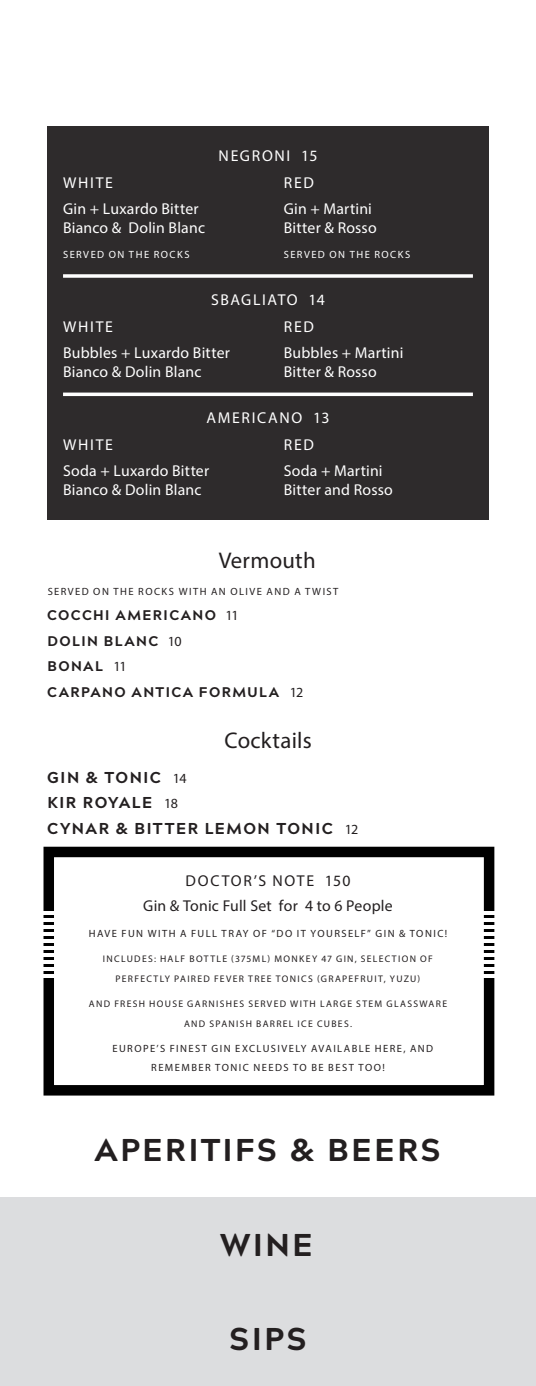
<style>
.page{position:relative;width:536px;height:1386px;background:#fff}
.page>*{position:absolute;margin:0;border:0;box-sizing:border-box;transform-origin:0 0}
.regular{font:800 31.5px "Acherus Grotesque";letter-spacing:.085em;color:#231f20}
.regular-2{font:22.75px "Myriad Pro";letter-spacing:.01em;color:#231f20}
.regular-3{font:15.75px/19.2px "Myriad Pro";letter-spacing:.015em;color:#fff}
.regular-4{font:800 15.75px "Acherus Grotesque";letter-spacing:.095em;color:#231f20}
.regular-5{font:15.75px "Myriad Pro";letter-spacing:.02em;color:#231f20}
.regular-6{font:15.75px "Myriad Pro";letter-spacing:.11em;color:#231f20}
.regular-7{font:15.75px "Myriad Pro";letter-spacing:.09em;color:#fff}
.regular-8{font:15.75px "Myriad Pro";letter-spacing:.11em;color:#fff}
.regular-9{font:15.75px "Myriad Pro";letter-spacing:.105em;color:#fff}
.regular-10{font:800 14px "Acherus Grotesque";letter-spacing:.1em;color:#231f20}
.regular-11{font:10.5px/19.2px "Myriad Pro";letter-spacing:.14em;color:#231f20}
.regular-12{font:10.5px "Myriad Pro";letter-spacing:.14em;color:#fff}
.regular-13{font:9.62px/19.2px "Myriad Pro";letter-spacing:.14em;color:#231f20;text-align:center}
.s1{font-family:"Myriad Pro";font-weight:400}
.s2{font-family:"Myriad Pro";font-weight:400;font-size:14px}
</style>
<div class="page">
<div style="left:0;top:1197px;width:536px;height:189px;background:#dcdddf"></div>
<div style="left:47px;top:126px;width:441px;height:394px;background:#2e2b2c"></div>
<svg style="left:63px;top:274px;width:409px;height:4px"></svg>
<hr style="left:63px;top:393px;width:409px;height:3px;background:#fff">
<div style="left:43px;top:847px;width:451px;height:249px;background:#fff;border:10px solid #000"></div>
<hr style="left:32px;top:932px;width:472px;height:3px;background:#fff">
<hr style="left:32px;top:939px;width:472px;height:3px;background:#fff">
<hr style="left:32px;top:918px;width:472px;height:3px;background:#fff">
<hr style="left:32px;top:925px;width:472px;height:3px;background:#fff">
<hr style="left:32px;top:911px;width:472px;height:3px;background:#fff">
<hr style="left:32px;top:967px;width:472px;height:3px;background:#fff">
<hr style="left:32px;top:974px;width:472px;height:3px;background:#fff">
<hr style="left:32px;top:953px;width:472px;height:3px;background:#fff">
<hr style="left:32px;top:960px;width:472px;height:3px;background:#fff">
<hr style="left:32px;top:946px;width:472px;height:3px;background:#fff">
<p class="regular-9" style="left:218px;top:146px;width:100px">NEGRONI 15</p>
<p class="regular-3" style="left:284px;top:173px;width:31px">RED</p>
<p class="regular-3" style="left:284px;top:199px;width:94px">Gin + Martini<br>Bitter &amp; Rosso</p>
<p class="regular-12" style="left:284px;top:249px;width:128px">SERVED ON THE ROCKS</p>
<p class="regular-7" style="left:211px;top:290px;width:115px">SBAGLIATO 14</p>
<p class="regular-3" style="left:63px;top:173px;width:51px">WHITE</p>
<p class="regular-3" style="left:63px;top:199px;width:143px">Gin + Luxardo Bitter<br>Bianco &amp; Dolin Blanc</p>
<p class="regular-12" style="left:63px;top:249px;width:128px">SERVED ON THE ROCKS</p>
<p class="regular-3" style="left:284px;top:317px;width:31px">RED</p>
<p class="regular-3" style="left:284px;top:342px;width:121px">Bubbles + Martini<br>Bitter &amp; Rosso</p>
<p class="regular-8" style="left:206px;top:408px;width:124px">AMERICANO 13</p>
<p class="regular-3" style="left:63px;top:317px;width:51px">WHITE</p>
<p class="regular-3" style="left:63px;top:342px;width:168px">Bubbles + Luxardo Bitter<br>Bianco &amp; Dolin Blanc</p>
<p class="regular-3" style="left:63px;top:435px;width:51px">WHITE</p>
<p class="regular-3" style="left:63px;top:461px;width:148px">Soda + Luxardo Bitter<br>Bianco &amp; Dolin Blanc</p>
<p class="regular-3" style="left:284px;top:435px;width:31px">RED</p>
<p class="regular-3" style="left:284px;top:461px;width:111px">Soda + Martini<br>Bitter and Rosso</p>
<p class="regular-2" style="left:219px;top:546px;width:98px">Vermouth</p>
<p class="regular-11" style="left:48px;top:582px;width:292px">SERVED ON THE ROCKS WITH AN OLIVE AND A TWIST</p>
<p class="regular-10" style="left:47px;top:603px;width:193px">COCCHI AMERICANO <span class="s1">11</span></p>
<p class="regular-10" style="left:48px;top:629px;width:136px">DOLIN BLANC <span class="s1">10</span></p>
<p class="regular-10" style="left:48px;top:655px;width:81px">BONAL <span class="s1">11</span></p>
<p class="regular-10" style="left:47px;top:680px;width:257px">CARPANO ANTICA FORMULA <span class="s1">12</span></p>
<p class="regular-2" style="left:224px;top:726px;width:89px">Cocktails</p>
<p class="regular-4" style="left:47px;top:764px;width:141px">GIN &amp; TONIC <span class="s2">14</span></p>
<p class="regular-4" style="left:47px;top:789px;width:132px">KIR ROYALE <span class="s2">18</span></p>
<p class="regular-4" style="left:47px;top:815px;width:312px">CYNAR &amp; BITTER LEMON TONIC <span class="s2">12</span></p>
<p class="regular-6" style="left:185px;top:871px;width:166px">DOCTOR’S NOTE 150</p>
<p class="regular-5" style="left:143px;top:896px;width:251px">Gin &amp; Tonic Full Set for 4 to 6 People</p>
<p class="regular-11" style="left:89px;top:924px;width:360px">HAVE FUN WITH A FULL TRAY OF “DO IT YOURSELF” GIN &amp; TONIC!</p>
<p class="regular-13" style="left:103px;top:949px;width:331px">INCLUDES: HALF BOTTLE (375ML) MONKEY 47 GIN, SELECTION OF<br>PERFECTLY PAIRED FEVER TREE TONICS (GRAPEFRUIT, YUZU)</p>
<p class="regular-13" style="left:89px;top:994px;width:359px">AND FRESH HOUSE GARNISHES SERVED WITH LARGE STEM GLASSWARE<br>AND SPANISH BARREL ICE CUBES.</p>
<p class="regular-11" style="left:151px;top:1039px;width:283px;text-indent:-39px">EUROPE’S FINEST GIN EXCLUSIVELY AVAILABLE HERE, AND<br>REMEMBER TONIC NEEDS TO BE BEST TOO!</p>
<p class="regular" style="left:94px;top:1123px;width:348px">APERITIFS &amp; BEERS</p>
<p class="regular" style="left:220px;top:1217px;width:94px">WINE</p>
<p class="regular" style="left:229px;top:1312px;width:79px">SIPS</p>
</div>
